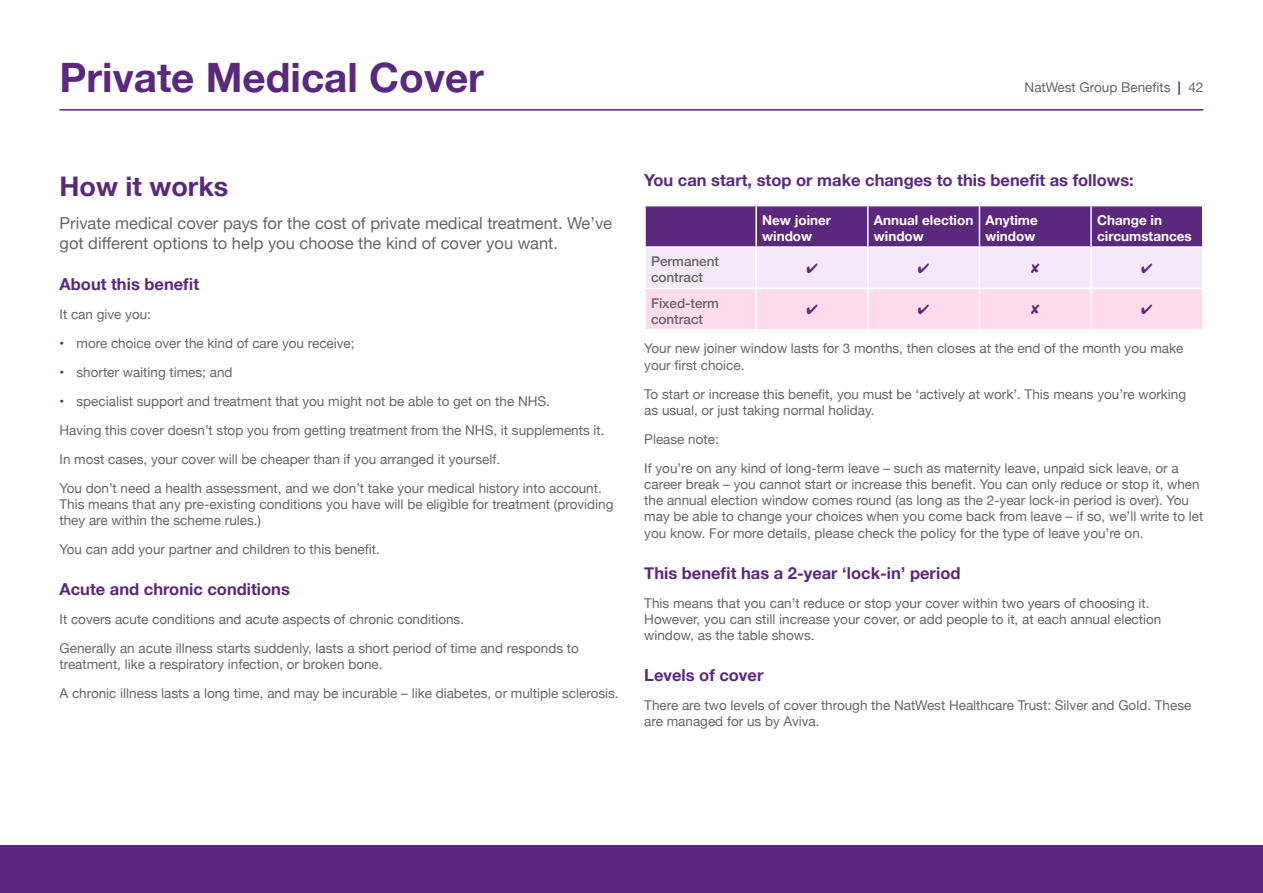
<style>
.page{position:relative;width:1263px;height:893px;background:#fff}
.page>*{position:absolute;margin:0;border:0;box-sizing:border-box;transform-origin:0 0}
.t1{font:700 40.5px "Helvetica Neue";color:#5a287d}
.t2{font:700 27px "Helvetica Neue";color:#5a287d}
.t3{font:700 16.5px "Helvetica Neue";color:#5a287d}
.t4{font:16.5px/19.8px "Helvetica Neue";color:#666}
.t5{font:13.5px/16.2px "Helvetica Neue";color:#666}
.t6{font:700 13.5px/16.2px "Helvetica Neue";color:#fff}
.t7{font:500 13.5px/16.2px "Helvetica Neue";color:#666}
.s1{font-weight:700;color:#5a287d}
</style>
<div class="page">
<div style="left:0;top:845px;width:1263px;height:48px;background:#5a287d"></div>
<hr style="left:60px;top:109px;width:1143px;height:2px;background:#5a287d">
<svg style="left:645px;top:206px;width:558px;height:123px;background:#c6a8cd"></svg>
<h1 class="t1" style="left:60px;top:46px;width:426px">Private Medical Cover</h1>
<p class="t5" style="left:1025px;top:80px;width:180px">NatWest Group Benefits <span class="s1">|</span> 42</p>
<h2 class="t2" style="left:60px;top:166px;width:170px">How it works</h2>
<p class="t4" style="left:60px;top:214px;width:554px">Private medical cover pays for the cost of private medical treatment. We’ve got different options to help you choose the kind of cover you want.</p>
<p class="t3" style="left:60px;top:271px;width:141px">About this benefit</p>
<p class="t5" style="left:60px;top:307px;width:93px">It can give you:</p>
<p class="t5" style="left:60px;top:336px;width:297px"><span class="s1">•</span> more choice over the kind of care you receive;</p>
<p class="t5" style="left:60px;top:365px;width:175px"><span class="s1">•</span> shorter waiting times; and</p>
<p class="t5" style="left:60px;top:387px;width:546px;line-height:29px"><span class="s1">•</span> specialist support and treatment that you might not be able to get on the NHS.<br>Having this cover doesn’t stop you from getting treatment from the NHS, it supplements it.<br>In most cases, your cover will be cheaper than if you arranged it yourself.<br>You don’t need a health assessment, and we don’t take your medical history into account.</p>
<p class="t5" style="left:60px;top:497px;width:555px">This means that any pre-existing conditions you have will be eligible for treatment (providing they are within the scheme rules.)</p>
<p class="t5" style="left:60px;top:542px;width:322px">You can add your partner and children to this benefit.</p>
<p class="t3" style="left:60px;top:576px;width:232px">Acute and chronic conditions</p>
<p class="t5" style="left:60px;top:605px;width:521px;line-height:29px">It covers acute conditions and acute aspects of chronic conditions.<br>Generally an acute illness starts suddenly, lasts a short period of time and responds to</p>
<p class="t5" style="left:60px;top:651px;width:561px;line-height:29px">treatment, like a respiratory infection, or broken bone.<br>A chronic illness lasts a long time, and may be incurable – like diabetes, or multiple sclerosis.</p>
<p class="t3" style="left:644px;top:167px;width:491px">You can start, stop or make changes to this benefit as follows:</p>
<p class="t6" style="left:762px;top:212px;width:70px">New joiner window</p>
<p class="t6" style="left:874px;top:212px;width:101px">Annual election window</p>
<p class="t6" style="left:985px;top:212px;width:54px">Anytime window</p>
<p class="t6" style="left:1097px;top:212px;width:96px">Change in circumstances</p>
<p class="t7" style="left:651px;top:252px;width:70px">Permanent contract</p>
<p class="t7" style="left:651px;top:294px;width:70px">Fixed-term contract</p>
<p class="t5" style="left:644px;top:341px;width:541px">Your new joiner window lasts for 3 months, then closes at the end of the month you make your first choice.</p>
<p class="t5" style="left:644px;top:386px;width:543px">To start or increase this benefit, you must be ‘actively at work’. This means you’re working as usual, or just taking normal holiday.</p>
<p class="t5" style="left:644px;top:425px;width:536px;line-height:29px">Please note:<br>If you’re on any kind of long-term leave – such as maternity leave, unpaid sick leave, or a</p>
<p class="t5" style="left:644px;top:477px;width:561px">career break – you cannot start or increase this benefit. You can only reduce or stop it, when the annual election window comes round (as long as the 2-year lock-in period is over). You may be able to change your choices when you come back from leave – if so, we’ll write to let you know. For more details, please check the policy for the type of leave you’re on.</p>
<p class="t3" style="left:644px;top:560px;width:318px">This benefit has a 2-year ‘lock-in’ period</p>
<p class="t5" style="left:644px;top:595px;width:519px">This means that you can’t reduce or stop your cover within two years of choosing it.<br>However, you can still increase your cover, or add people to it, at each annual election window, as the table shows.</p>
<p class="t3" style="left:644px;top:662px;width:121px">Levels of cover</p>
<p class="t5" style="left:644px;top:698px;width:549px">There are two levels of cover through the NatWest Healthcare Trust: Silver and Gold. These are managed for us by Aviva.</p>
</div>
